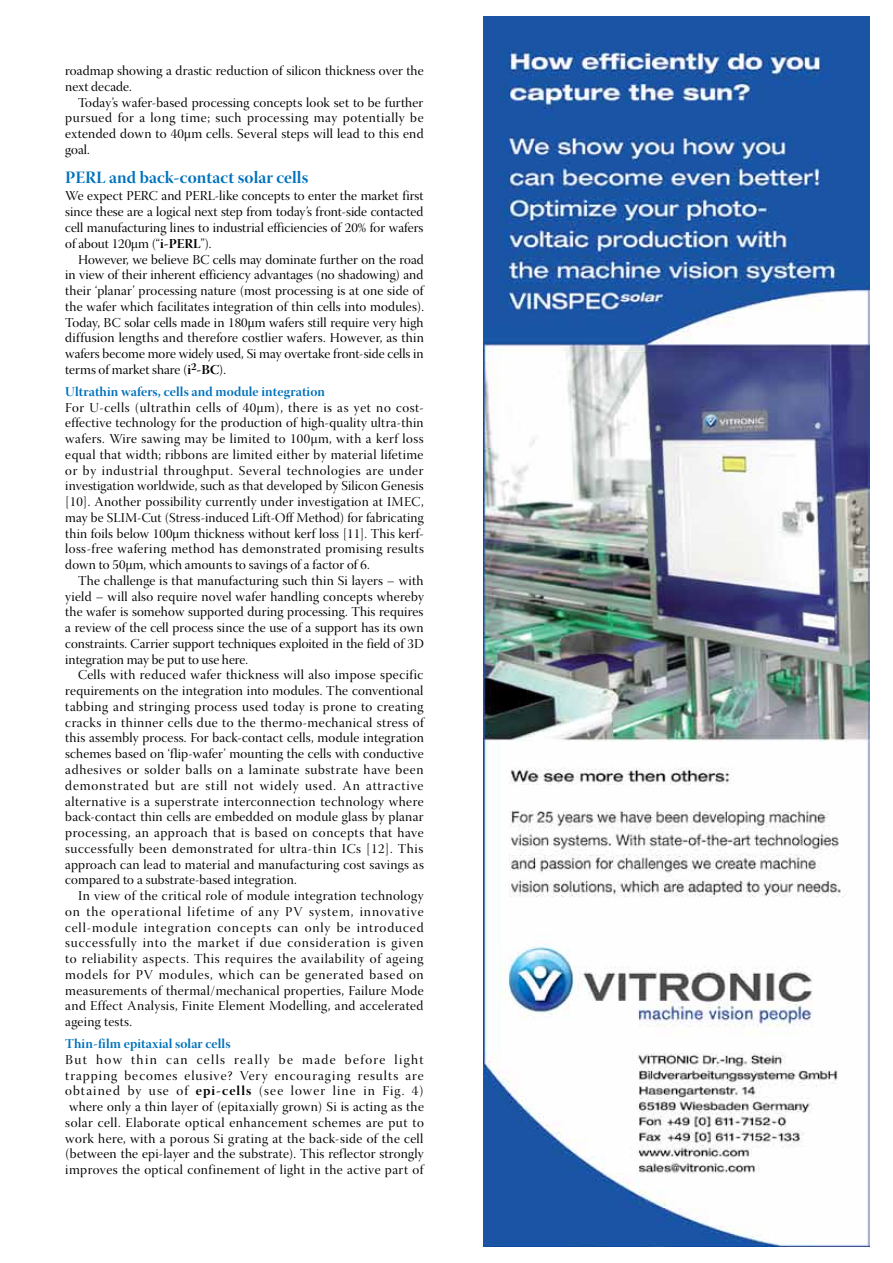
<style>
.page{position:relative;width:893px;height:1263px;background:#fff}
.page>*{position:absolute;margin:0;border:0;box-sizing:border-box;transform-origin:0 0}
.t1{font:17.25px "Warnock Pro Bold Disp";letter-spacing:.005em;color:#0072bc}
.t2{font:13.5px/15.8px "Warnock Pro Disp";letter-spacing:.01em;color:#000;text-align:justify}
.t3{font:13.5px "Warnock Pro Bold Disp";letter-spacing:.005em;color:#0072bc}
.s1{font-family:"Warnock Pro Bold Disp"}
</style>
<div class="page">
<img style="left:484px;top:16px;width:385px;height:1231px">
<p class="t2" style="left:65px;top:65px;width:360px">roadmap showing a drastic reduction of silicon thickness over the next decade.</p>
<p class="t2" style="left:65px;top:96px;width:360px;text-indent:13px">Today’s wafer-based processing concepts look set to be further pursued for a long time; such processing may potentially be extended down to 40μm cells. Several steps will lead to this end goal.</p>
<p class="t1" style="left:65px;top:167px;width:245px">PERL and back-contact solar cells</p>
<p class="t2" style="left:65px;top:190px;width:360px">We expect PERC and PERL-like concepts to enter the market first since these are a logical next step from today’s front-side contacted cell manufacturing lines to industrial efficiencies of 20% for wafers of about 120μm (“<span class="s1">i-PERL</span>”).</p>
<p class="t2" style="left:65px;top:253px;width:360px;text-indent:13px">However, we believe BC cells may dominate further on the road in view of their inherent efficiency advantages (no shadowing) and their ‘planar’ processing nature (most processing is at one side of the wafer which facilitates integration of thin cells into modules).<br>Today, BC solar cells made in 180μm wafers still require very high diffusion lengths and therefore costlier wafers. However, as thin wafers become more widely used, Si may overtake front-side cells in terms of market share (<span class="s1">i</span><sup>2</sup><span class="s1">-BC</span>).</p>
<p class="t3" style="left:65px;top:383px;width:261px">Ultrathin wafers, cells and module integration</p>
<p class="t2" style="left:65px;top:401px;width:360px">For U-cells (ultrathin cells of 40μm), there is as yet no cost&shy;effective technology for the production of high-quality ultra-thin wafers. Wire sawing may be limited to 100μm, with a kerf loss equal that width; ribbons are limited either by material lifetime or by industrial throughput. Several technologies are under investigation worldwide, such as that developed by Silicon Genesis [10]. Another possibility currently under investigation at IMEC, may be SLIM-Cut (Stress-induced Lift-Off Method) for fabricating thin foils below 100μm thickness without kerf loss [11]. This kerf&shy;loss-free wafering method has demonstrated promising results down to 50μm, which amounts to savings of a factor of 6.</p>
<p class="t2" style="left:65px;top:574px;width:360px;text-indent:13px">The challenge is that manufacturing such thin Si layers – with yield – will also require novel wafer handling concepts whereby the wafer is somehow supported during processing. This requires a review of the cell process since the use of a support has its own constraints. Carrier support techniques exploited in the field of 3D integration may be put to use here.</p>
<p class="t2" style="left:65px;top:669px;width:360px;text-indent:13px">Cells with reduced wafer thickness will also impose specific requirements on the integration into modules. The conventional tabbing and stringing process used today is prone to creating cracks in thinner cells due to the thermo-mechanical stress of this assembly process. For back-contact cells, module integration schemes based on ‘flip-wafer’ mounting the cells with conductive adhesives or solder balls on a laminate substrate have been demonstrated but are still not widely used. An attractive alternative is a superstrate interconnection technology where back-contact thin cells are embedded on module glass by planar processing, an approach that is based on concepts that have successfully been demonstrated for ultra-thin ICs [12]. This approach can lead to material and manufacturing cost savings as compared to a substrate-based integration.</p>
<p class="t2" style="left:65px;top:889px;width:360px;text-indent:13px">In view of the critical role of module integration technology on the operational lifetime of any PV system, innovative cell-module integration concepts can only be introduced successfully into the market if due consideration is given to reliability aspects. This requires the availability of ageing models for PV modules, which can be generated based on measurements of thermal/mechanical properties, Failure Mode and Effect Analysis, Finite Element Modelling, and accelerated ageing tests.</p>
<p class="t3" style="left:65px;top:1035px;width:167px">Thin-film epitaxial solar cells</p>
<p class="t2" style="left:65px;top:1053px;width:360px">But how thin can cells really be made before light trapping becomes elusive? Very encouraging results are obtained by use of <span class="s1">epi-cells</span> (see lower line in Fig. 4) where only a thin layer of (epitaxially grown) Si is acting as the solar cell. Elaborate optical enhancement schemes are put to work here, with a porous Si grating at the back-side of the cell (between the epi-layer and the substrate). This reflector strongly improves the optical confinement of light in the active part of</p>
</div>
